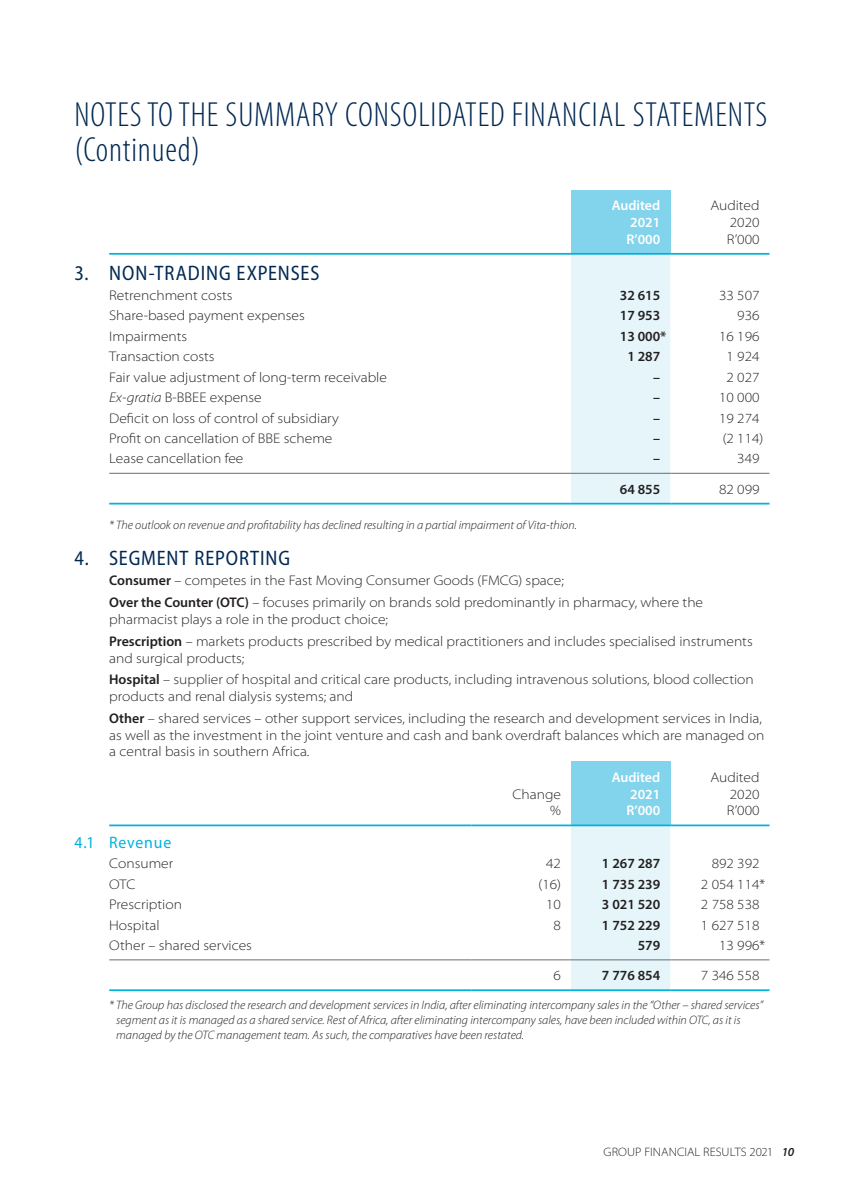
<style>
.page{position:relative;width:844px;height:1191px;background:#fff}
.page>*{position:absolute;margin:0;border:0;box-sizing:border-box;transform-origin:0 0}
._2021_-_Page_headers{font:300 condensed 35px/35px "Myriad Pro";letter-spacing:.025em;color:#002853}
._2021___Level_1{font:semi-condensed 21px "Myriad Pro";letter-spacing:.045em;color:#002853;scale:.95 1}
._2021___Level_2{font:16.62px "Myriad Pro";letter-spacing:.05em;color:#00b2dc;scale:.95 1}
._2020_Body{font:300 semi-expanded 14px/16.8px "Myriad Pro";color:#231f20}
._2020_Body-2{font:600 14px "Myriad Pro";color:#231f20}
._2020_Body-3{font:600 14px "Myriad Pro";color:#fff}
._2020_Body-4{font:italic 300 12.25px/14.7px "Myriad Pro";color:#231f20}
.t1{font:300 semi-expanded 12.25px "Myriad Pro";letter-spacing:.005em;color:#231f20;scale:.95 1}
.s1{font-style:italic}
.s2{font-weight:600;font-stretch:normal}
.s3{font-weight:600;font-style:italic}
</style>
<div class="page">
<div style="left:570px;top:190px;width:100px;height:64px;background:#82d3ec"></div>
<div style="left:570px;top:255px;width:100px;height:248px;background:#e5f5fa"></div>
<hr style="left:109px;top:253px;width:461px;height:2px;background:#00b2dc">
<hr style="left:570px;top:253px;width:100px;height:2px;background:#00b2dc">
<hr style="left:670px;top:253px;width:99px;height:2px;background:#00b2dc">
<hr style="left:109px;top:473px;width:461px;height:1px;background:#6c6d70">
<hr style="left:570px;top:473px;width:100px;height:1px;background:#6c6d70">
<hr style="left:670px;top:473px;width:99px;height:1px;background:#6c6d70">
<hr style="left:109px;top:503px;width:461px;height:1px;background:#00b2dc">
<hr style="left:570px;top:503px;width:100px;height:1px;background:#00b2dc">
<hr style="left:670px;top:503px;width:99px;height:1px;background:#00b2dc">
<div style="left:570px;top:761px;width:100px;height:64px;background:#82d3ec"></div>
<div style="left:570px;top:826px;width:100px;height:163px;background:#e5f5fa"></div>
<hr style="left:109px;top:824px;width:362px;height:2px;background:#00b2dc">
<hr style="left:471px;top:824px;width:99px;height:2px;background:#00b2dc">
<hr style="left:570px;top:824px;width:100px;height:2px;background:#00b2dc">
<hr style="left:670px;top:824px;width:99px;height:2px;background:#00b2dc">
<hr style="left:109px;top:989px;width:362px;height:2px;background:#00b2dc">
<hr style="left:471px;top:989px;width:99px;height:2px;background:#00b2dc">
<hr style="left:570px;top:989px;width:100px;height:2px;background:#00b2dc">
<hr style="left:670px;top:989px;width:99px;height:2px;background:#00b2dc">
<hr style="left:109px;top:959px;width:362px;height:1px;background:#6c6d70">
<hr style="left:471px;top:959px;width:99px;height:1px;background:#6c6d70">
<hr style="left:570px;top:959px;width:100px;height:1px;background:#6c6d70">
<hr style="left:670px;top:959px;width:99px;height:1px;background:#6c6d70">
<p class="_2021_-_Page_headers" style="left:74px;top:96px;width:694px">NOTES TO THE SUMMARY CONSOLIDATED FINANCIAL STATEMENTS (Continued)</p>
<p class="_2020_Body-3" style="left:611px;top:197px;width:50px">Audited</p>
<p class="_2020_Body-3" style="left:630px;top:213px;width:32px">2021</p>
<p class="_2020_Body-3" style="left:626px;top:230px;width:35px">R’000</p>
<p class="_2020_Body" style="left:710px;top:197px;width:51px">Audited</p>
<p class="_2020_Body" style="left:729px;top:214px;width:31px">2020</p>
<p class="_2020_Body" style="left:726px;top:231px;width:34px">R’000</p>
<p class="_2021___Level_1" style="left:74px;top:260px;width:16px">3.</p>
<p class="_2021___Level_1" style="left:109px;top:260px;width:223px">NON-TRADING EXPENSES</p>
<p class="_2020_Body" style="left:109px;top:287px;width:125px">Retrenchment costs</p>
<p class="_2020_Body-2" style="left:619px;top:286px;width:42px">32 615</p>
<p class="_2020_Body" style="left:719px;top:287px;width:42px">33 507</p>
<p class="_2020_Body" style="left:109px;top:307px;width:197px">Share-based payment expenses</p>
<p class="_2020_Body-2" style="left:619px;top:307px;width:42px">17 953</p>
<p class="_2020_Body" style="left:737px;top:307px;width:24px">936</p>
<p class="_2020_Body" style="left:109px;top:327px;width:80px">Impairments</p>
<p class="_2020_Body-2" style="left:619px;top:327px;width:48px">13 000*</p>
<p class="_2020_Body" style="left:719px;top:327px;width:42px">16 196</p>
<p class="_2020_Body" style="left:109px;top:348px;width:107px">Transaction costs</p>
<p class="_2020_Body-2" style="left:627px;top:347px;width:34px">1 287</p>
<p class="_2020_Body" style="left:726px;top:348px;width:35px">1 924</p>
<p class="_2020_Body" style="left:109px;top:368px;width:279px">Fair value adjustment of long-term receivable</p>
<p class="_2020_Body-2" style="left:653px;top:368px;width:8px">–</p>
<p class="_2020_Body" style="left:726px;top:368px;width:35px">2 027</p>
<p class="_2020_Body" style="left:109px;top:389px;width:154px"><span class="s1">Ex-gratia</span> B-BBEE expense</p>
<p class="_2020_Body-2" style="left:653px;top:388px;width:8px">–</p>
<p class="_2020_Body" style="left:719px;top:389px;width:42px">10 000</p>
<p class="_2020_Body" style="left:109px;top:409px;width:231px">Deficit on loss of control of subsidiary</p>
<p class="_2020_Body-2" style="left:653px;top:409px;width:8px">–</p>
<p class="_2020_Body" style="left:719px;top:409px;width:42px">19 274</p>
<p class="_2020_Body" style="left:109px;top:430px;width:225px">Profit on cancellation of BBE scheme</p>
<p class="_2020_Body-2" style="left:653px;top:429px;width:8px">–</p>
<p class="_2020_Body" style="left:722px;top:430px;width:42px">(2 114)</p>
<p class="_2020_Body" style="left:109px;top:450px;width:136px">Lease cancellation fee</p>
<p class="_2020_Body-2" style="left:653px;top:450px;width:8px">–</p>
<p class="_2020_Body" style="left:737px;top:450px;width:24px">349</p>
<p class="_2020_Body-2" style="left:619px;top:480px;width:42px">64 855</p>
<p class="_2020_Body" style="left:719px;top:480px;width:42px">82 099</p>
<p class="_2020_Body-4" style="left:109px;top:518px;width:469px">* The outlook on revenue and profitability has declined resulting in a partial impairment of Vita-thion.</p>
<p class="_2021___Level_1" style="left:74px;top:545px;width:17px">4.</p>
<p class="_2021___Level_1" style="left:109px;top:545px;width:192px">SEGMENT REPORTING</p>
<p class="_2020_Body" style="left:109px;top:572px;width:456px"><span class="s2">Consumer</span> – competes in the Fast Moving Consumer Goods (FMCG) space;</p>
<p class="_2020_Body" style="left:109px;top:594px;width:595px"><span class="s2">Over the Counter (OTC)</span> – focuses primarily on brands sold predominantly in pharmacy, where the pharmacist plays a role in the product choice;</p>
<p class="_2020_Body" style="left:109px;top:632px;width:645px"><span class="s2">Prescription</span> – markets products prescribed by medical practitioners and includes specialised instruments and surgical products;</p>
<p class="_2020_Body" style="left:109px;top:671px;width:646px"><span class="s2">Hospital</span> – supplier of hospital and critical care products, including intravenous solutions, blood collection products and renal dialysis systems; and</p>
<p class="_2020_Body" style="left:109px;top:709px;width:656px"><span class="s2">Other</span> – shared services – other support services, including the research and development services in India, as well as the investment in the joint venture and cash and bank overdraft balances which are managed on a central basis in southern Africa.</p>
<p class="_2020_Body" style="left:512px;top:785px;width:50px">Change</p>
<p class="_2020_Body" style="left:550px;top:802px;width:12px">%</p>
<p class="_2020_Body" style="left:710px;top:768px;width:51px">Audited</p>
<p class="_2020_Body" style="left:729px;top:785px;width:31px">2020</p>
<p class="_2020_Body" style="left:726px;top:802px;width:34px">R’000</p>
<p class="_2020_Body-3" style="left:611px;top:768px;width:50px">Audited</p>
<p class="_2020_Body-3" style="left:630px;top:785px;width:32px">2021</p>
<p class="_2020_Body-3" style="left:626px;top:802px;width:35px">R’000</p>
<p class="_2021___Level_2" style="left:74px;top:832px;width:23px">4.1</p>
<p class="_2021___Level_2" style="left:109px;top:832px;width:67px">Revenue</p>
<p class="_2020_Body" style="left:109px;top:855px;width:65px">Consumer</p>
<p class="_2020_Body" style="left:546px;top:855px;width:16px">42</p>
<p class="_2020_Body-2" style="left:601px;top:854px;width:60px">1 267 287</p>
<p class="_2020_Body" style="left:711px;top:855px;width:49px">892 392</p>
<p class="_2020_Body" style="left:109px;top:875px;width:28px">OTC</p>
<p class="_2020_Body" style="left:538px;top:875px;width:24px">(16)</p>
<p class="_2020_Body-2" style="left:601px;top:875px;width:60px">1 735 239</p>
<p class="_2020_Body" style="left:700px;top:875px;width:66px">2 054 114*</p>
<p class="_2020_Body" style="left:109px;top:896px;width:74px">Prescription</p>
<p class="_2020_Body" style="left:546px;top:896px;width:16px">10</p>
<p class="_2020_Body-2" style="left:601px;top:895px;width:60px">3 021 520</p>
<p class="_2020_Body" style="left:700px;top:896px;width:60px">2 758 538</p>
<p class="_2020_Body" style="left:109px;top:916px;width:52px">Hospital</p>
<p class="_2020_Body" style="left:553px;top:916px;width:9px">8</p>
<p class="_2020_Body-2" style="left:601px;top:916px;width:60px">1 752 229</p>
<p class="_2020_Body" style="left:700px;top:916px;width:60px">1 627 518</p>
<p class="_2020_Body" style="left:109px;top:936px;width:144px">Other – shared services</p>
<p class="_2020_Body-2" style="left:637px;top:936px;width:24px">579</p>
<p class="_2020_Body" style="left:719px;top:936px;width:48px">13 996*</p>
<p class="_2020_Body" style="left:553px;top:967px;width:9px">6</p>
<p class="_2020_Body-2" style="left:601px;top:966px;width:60px">7 776 854</p>
<p class="_2020_Body" style="left:700px;top:967px;width:60px">7 346 558</p>
<p class="_2020_Body-4" style="left:116px;top:997px;width:648px;text-indent:-7px">* The Group has disclosed the research and development services in India, after eliminating intercompany sales in the “Other – shared services” segment as it is managed as a shared service. Rest of Africa, after eliminating intercompany sales, have been included within OTC, as it is managed by the OTC management team. As such, the comparatives have been restated.</p>
<p class="t1" style="left:603px;top:1144px;width:202px">GROUP FINANCIAL RESULTS 2021 <span class="s3">10</span></p>
</div>
